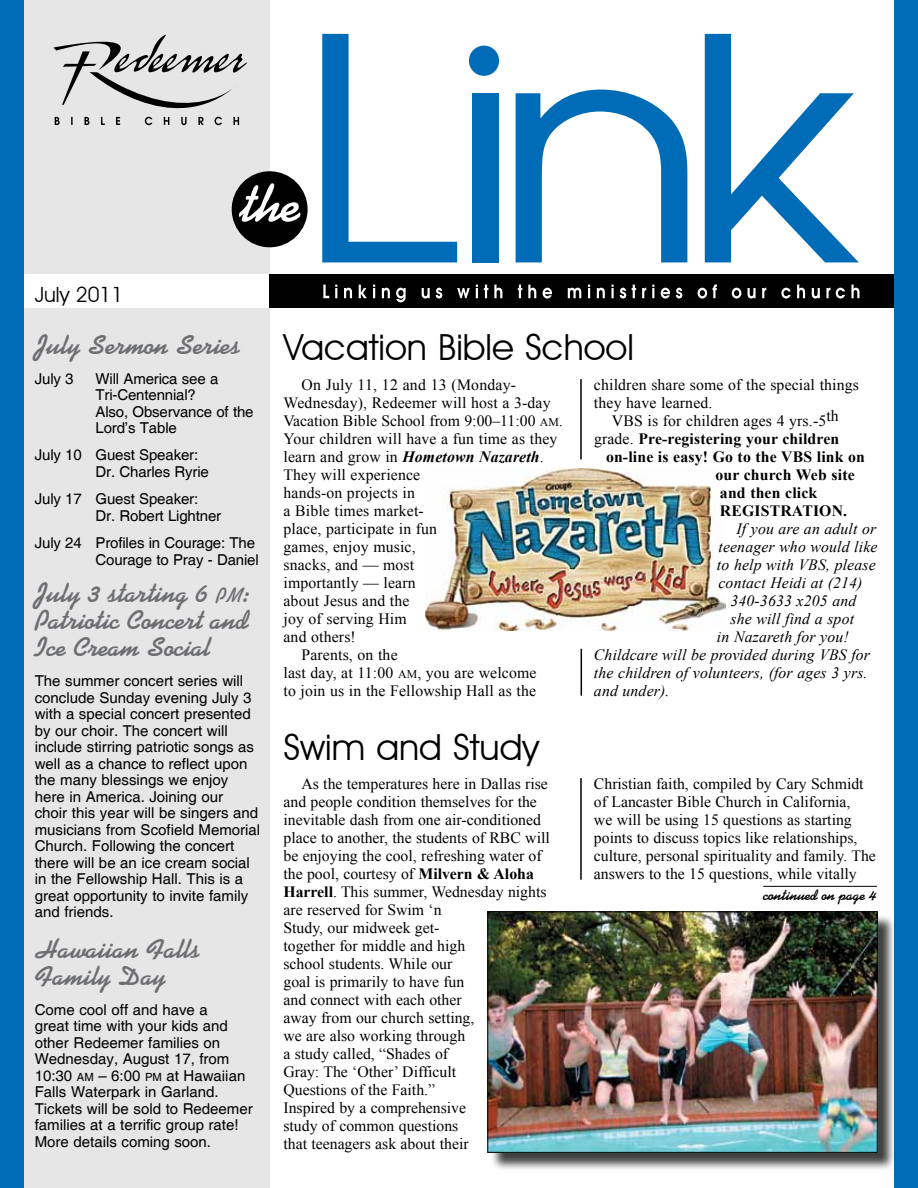
<style>
.page{position:relative;width:918px;height:1188px;background:#fff}
.page>*{position:absolute;margin:0;border:0;box-sizing:border-box;transform-origin:0 0}
.t1{font:36px "Avant Garde IT Cby BT";color:#000}
.t2{font:700 27px/27px "Kaufmann BT";color:#6d6e71;text-align:justify}
.t3{font:21px "Avant Garde IT Cby BT";color:#000}
.t4{font:15.75px/18px "Times New Roman";color:#000}
.t5{font:italic 15.75px "Times New Roman";letter-spacing:.01em;color:#000}
.t6{font:700 15.75px "Times New Roman";letter-spacing:.01em;color:#000}
.t7{font:italic 700 15.75px "Times New Roman";letter-spacing:.01em;color:#000}
.t8{font:15px/16.5px "Helvetica";color:#000}
.t9{font:700 15px "Kaufmann BT";color:#000}
.s1{font-size:20.25px}
.s2{font-size:11.25px}
.s3{font-size:11.85px}
.s4{font-style:inherit}
.s5{font-weight:400;font-style:normal}
.s6{font-weight:700}
.s7{font-weight:400}
</style>
<div class="page">
<div style="left:0;top:0;width:270px;height:1188px;background:#e6e6e6"></div>
<div style="left:0;top:275px;width:270px;height:33px;background:#fff"></div>
<div style="left:270px;top:275px;width:640px;height:33px;background:#000"></div>
<div style="left:0;top:0;width:24px;height:1188px;background:#006bb6"></div>
<div style="left:894px;top:0;width:24px;height:1188px;background:#006bb6"></div>
<svg style="left:322px;top:34px;width:135px;height:228px"></svg>
<div style="left:472px;top:93px;width:26px;height:169px;background:#006bb6"></div>
<svg style="left:516px;top:90px;width:171px;height:172px"></svg>
<svg style="left:705px;top:34px;width:154px;height:228px"></svg>
<div style="left:232px;top:171px;width:76px;height:76px;background:#000;border-radius:50%"></div>
<svg style="left:239px;top:183px;width:61px;height:39px"></svg>
<svg style="left:323px;top:285px;width:6px;height:13px"></svg>
<svg style="left:335px;top:285px;width:2px;height:13px"></svg>
<svg style="left:344px;top:288px;width:8px;height:10px"></svg>
<svg style="left:359px;top:285px;width:8px;height:13px"></svg>
<svg style="left:373px;top:285px;width:2px;height:13px"></svg>
<svg style="left:382px;top:288px;width:8px;height:10px"></svg>
<svg style="left:396px;top:288px;width:10px;height:14px"></svg>
<svg style="left:422px;top:288px;width:8px;height:11px"></svg>
<svg style="left:436px;top:288px;width:6px;height:11px"></svg>
<svg style="left:457px;top:288px;width:13px;height:10px"></svg>
<svg style="left:476px;top:285px;width:2px;height:13px"></svg>
<svg style="left:484px;top:285px;width:4px;height:13px"></svg>
<svg style="left:494px;top:285px;width:8px;height:13px"></svg>
<svg style="left:518px;top:285px;width:4px;height:13px"></svg>
<svg style="left:528px;top:285px;width:8px;height:13px"></svg>
<svg style="left:543px;top:288px;width:9px;height:11px"></svg>
<svg style="left:568px;top:288px;width:13px;height:10px"></svg>
<svg style="left:588px;top:285px;width:2px;height:13px"></svg>
<svg style="left:597px;top:288px;width:8px;height:10px"></svg>
<svg style="left:611px;top:285px;width:3px;height:13px"></svg>
<svg style="left:620px;top:288px;width:6px;height:11px"></svg>
<svg style="left:632px;top:285px;width:4px;height:13px"></svg>
<svg style="left:642px;top:288px;width:4px;height:10px"></svg>
<svg style="left:652px;top:285px;width:2px;height:13px"></svg>
<svg style="left:661px;top:288px;width:9px;height:11px"></svg>
<svg style="left:676px;top:288px;width:6px;height:11px"></svg>
<svg style="left:698px;top:288px;width:9px;height:11px"></svg>
<svg style="left:713px;top:284px;width:4px;height:14px"></svg>
<svg style="left:732px;top:288px;width:9px;height:11px"></svg>
<svg style="left:748px;top:288px;width:8px;height:11px"></svg>
<svg style="left:762px;top:288px;width:4px;height:10px"></svg>
<svg style="left:781px;top:288px;width:10px;height:11px"></svg>
<svg style="left:797px;top:285px;width:8px;height:13px"></svg>
<svg style="left:812px;top:288px;width:8px;height:11px"></svg>
<svg style="left:826px;top:288px;width:19px;height:11px"></svg>
<svg style="left:851px;top:285px;width:8px;height:13px"></svg>
<svg style="left:53px;top:34px;width:194px;height:92px"></svg>
<div style="left:469px;top:46px;width:30px;height:30px;background:#006bb6;border-radius:50%"></div>
<img style="left:426px;top:468px;width:300px;height:162px">
<hr style="left:580px;top:379px;width:2px;height:81px;background:#000">
<hr style="left:581px;top:649px;width:1px;height:47px;background:#000">
<hr style="left:580px;top:778px;width:2px;height:102px;background:#000">
<hr style="left:763px;top:886px;width:114px;height:1px;background:#000">
<div style="left:490px;top:914px;width:406px;height:257px;background:#000;opacity:.75"></div>
<img style="left:489px;top:914px;width:386px;height:237px">
<div style="left:487px;top:912px;width:390px;height:241px;border:1px solid #000"></div>
<h3 class="t3" style="left:35px;top:281px;width:90px">July 2011</h3>
<h2 class="t2" style="left:35px;top:332px;width:207px">July Sermon Series</h2>
<p class="t8" style="left:35px;top:371px;width:40px">July 3</p>
<p class="t8" style="left:96px;top:371px;width:160px">Will America see a<br>Tri-Centennial?<br>Also, Observance of the<br>Lord’s Table</p>
<p class="t8" style="left:96px;top:447px;width:115px;text-indent:-61px">July 10 Guest Speaker:<br>Dr. Charles Ryrie</p>
<p class="t8" style="left:96px;top:491px;width:127px;text-indent:-61px">July 17 Guest Speaker:<br>Dr. Robert Lightner</p>
<p class="t8" style="left:35px;top:535px;width:226px;text-align:right">July 24 Profiles in Courage: The<br>Courage to Pray - Daniel</p>
<h2 class="t2" style="left:35px;top:580px;width:217px">July 3 starting 6 <span class="s1">pm</span>:<br>Patriotic Concert and Ice Cream Social</h2>
<p class="t8" style="left:35px;top:673px;width:227px">The summer concert series will conclude Sunday evening July 3 with a special concert presented by our choir. The concert will include stirring patriotic songs as well as a chance to reflect upon the many blessings we enjoy here in America. Joining our<br>choir this year will be singers and musicians from Scofield Memorial<br>Church. Following the concert there will be an ice cream social in the Fellowship Hall. This is a great opportunity to invite family and friends.</p>
<h2 class="t2" style="left:35px;top:936px;width:167px">Hawaiian Falls<br>Family Day</h2>
<p class="t8" style="left:35px;top:1002px;width:220px">Come cool off and have a<br>great time with your kids and other Redeemer families on<br>Wednesday, August 17, from<br>10:30 <span class="s2">AM</span> – 6:00 <span class="s2">PM</span> at Hawaiian<br>Falls Waterpark in Garland.<br>Tickets will be sold to Redeemer families at a terrific group rate!<br>More details coming soon.</p>
<h1 class="t1" style="left:284px;top:326px;width:352px">Vacation Bible School</h1>
<p class="t4" style="left:302px;top:375px;width:216px">On July 11, 12 and 13 (Monday-</p>
<p class="t4" style="left:283px;top:393px;width:269px">Wednesday), Redeemer will host a 3-day</p>
<p class="t4" style="left:283px;top:411px;width:281px">Vacation Bible School from 9:00–11:00 <span class="s3">AM</span><span class="s4">.</span></p>
<p class="t4" style="left:283px;top:429px;width:275px">Your children will have a fun time as they</p>
<p class="t7" style="left:283px;top:445px;width:262px"><span class="s5">learn and grow in</span> Hometown Nazareth<span class="s5">.</span></p>
<p class="t4" style="left:283px;top:465px;width:138px">They will experience</p>
<p class="t4" style="left:283px;top:483px;width:133px">hands-on projects in</p>
<p class="t4" style="left:283px;top:501px;width:142px">a Bible times market-</p>
<p class="t4" style="left:283px;top:519px;width:155px">place, participate in fun</p>
<p class="t4" style="left:283px;top:537px;width:134px">games, enjoy music,</p>
<p class="t4" style="left:283px;top:555px;width:132px">snacks, and — most</p>
<p class="t4" style="left:283px;top:573px;width:134px">importantly — learn</p>
<p class="t4" style="left:283px;top:591px;width:128px">about Jesus and the</p>
<p class="t4" style="left:283px;top:609px;width:125px">joy of serving Him</p>
<p class="t4" style="left:283px;top:627px;width:74px">and others!</p>
<p class="t4" style="left:301px;top:645px;width:98px">Parents, on the</p>
<p class="t4" style="left:283px;top:663px;width:255px">last day, at 11:00 <span class="s3">AM</span>, you are welcome</p>
<p class="t4" style="left:283px;top:681px;width:254px">to join us in the Fellowship Hall as the</p>
<h1 class="t1" style="left:284px;top:725px;width:257px">Swim and Study</h1>
<p class="t4" style="left:283px;top:774px;width:268px;text-indent:18px">As the temperatures here in Dallas rise and people condition themselves for the inevitable dash from one air-conditioned place to another, the students of RBC will be enjoying the cool, refreshing water of the pool, courtesy of <span class="s6">Milvern &amp; Aloha<br>Harrell</span>. This summer, Wednesday nights are reserved for Swim ‘n<br>Study, our midweek get-<br>together for middle and high<br>school students. While our<br>goal is primarily to have fun<br>and connect with each other<br>away from our church setting,<br>we are also working through<br>a study called, “Shades of<br>Gray: The ‘Other’ Difficult<br>Questions of the Faith.”<br>Inspired by a comprehensive<br>study of common questions<br>that teenagers ask about their</p>
<p class="t4" style="left:594px;top:375px;width:266px">children share some of the special things they have learned.</p>
<p class="t4" style="left:612px;top:411px;width:228px">VBS is for children ages 4 yrs.-5th</p>
<p class="t6" style="left:594px;top:428px;width:247px"><span class="s7">grade.</span> Pre-registering your children</p>
<p class="t6" style="left:606px;top:446px;width:260px">on-line is easy! Go to the VBS link on</p>
<p class="t6" style="left:715px;top:464px;width:141px">our church Web site</p>
<p class="t6" style="left:720px;top:482px;width:99px">and then click</p>
<p class="t6" style="left:720px;top:500px;width:129px">REGISTRATION.</p>
<p class="t5" style="left:736px;top:518px;width:141px">If you are an adult or</p>
<p class="t5" style="left:718px;top:536px;width:161px">teenager who would like</p>
<p class="t5" style="left:717px;top:554px;width:160px">to help with VBS, please</p>
<p class="t5" style="left:718px;top:572px;width:146px">contact Heidi at (214)</p>
<p class="t5" style="left:730px;top:590px;width:127px">340-3633 x205 and</p>
<p class="t5" style="left:730px;top:608px;width:125px">she will find a spot</p>
<p class="t5" style="left:717px;top:626px;width:133px">in Nazareth for you!</p>
<p class="t5" style="left:594px;top:644px;width:278px">Childcare will be provided during VBS for</p>
<p class="t5" style="left:594px;top:662px;width:275px">the children of volunteers, (for ages 3 yrs.</p>
<p class="t5" style="left:594px;top:680px;width:77px">and under).</p>
<p class="t4" style="left:594px;top:774px;width:283px">Christian faith, compiled by Cary Schmidt of Lancaster Bible Church in California,<br>we will be using 15 questions as starting points to discuss topics like relationships, culture, personal spirituality and family. The answers to the 15 questions, while vitally</p>
<p class="t9" style="left:763px;top:886px;width:115px">continued on page 4</p>
</div>
